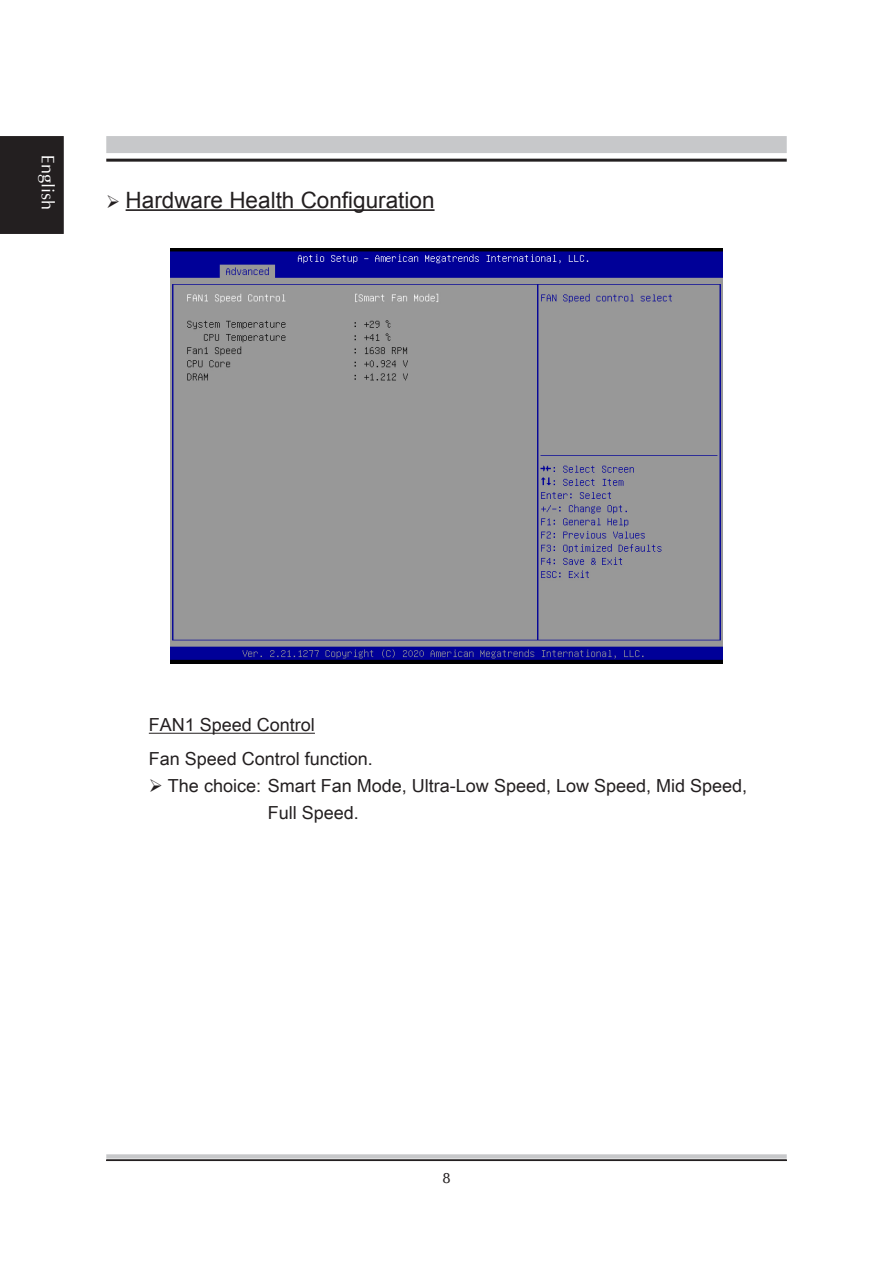
<style>
.page{position:relative;width:893px;height:1263px;background:#fff}
.page>*{position:absolute;margin:0;border:0;box-sizing:border-box;transform-origin:0 0}
.段落樣式3{font:22.5px "Arial";color:#231f20}
.Body1{font:18px "Arial Unicode MS";color:#231f20}
.Body{font:18px "Arial Unicode MS";color:#231f20}
.t1{font:18px "Cg Omega";color:#fff}
.t2{font:15px "Cg Omega";color:#231f20}
</style>
<div class="page">
<hr style="left:106px;top:159px;width:681px;height:3px;background:#231f20">
<div style="left:106px;top:136px;width:681px;height:17px;background:#c7c8ca"></div>
<svg style="left:106px;top:1154px;width:681px;height:4px;background:#cbccce"></svg>
<div style="left:106px;top:1159px;width:681px;height:2px;background:#231f20;border:1px solid #231f20"></div>
<div style="left:0;top:136px;width:64px;height:98px;background:#231f20"></div>
<img style="left:170px;top:249px;width:553px;height:414px">
<hr style="left:149px;top:733px;width:166px;height:1px;background:#231f20">
<hr style="left:126px;top:209px;width:309px;height:2px;background:#231f20">
<p class="t1" style="left:58px;top:155px;width:57px;rotate:90deg">English</p>
<p class="段落樣式3" style="left:106px;top:185px;width:330px">➢ Hardware Health Configuration</p>
<p class="Body1" style="left:149px;top:712px;width:168px">FAN1 Speed Control</p>
<p class="Body" style="left:149px;top:745px;width:226px">Fan Speed Control function.</p>
<p class="Body1" style="left:149px;top:773px;width:600px">➢ The choice: Smart Fan Mode, Ultra-Low Speed, Low Speed, Mid Speed,</p>
<p class="Body1" style="left:268px;top:800px;width:93px">Full Speed.</p>
<p class="t2" style="left:442px;top:1170px;width:10px">8</p>
</div>
